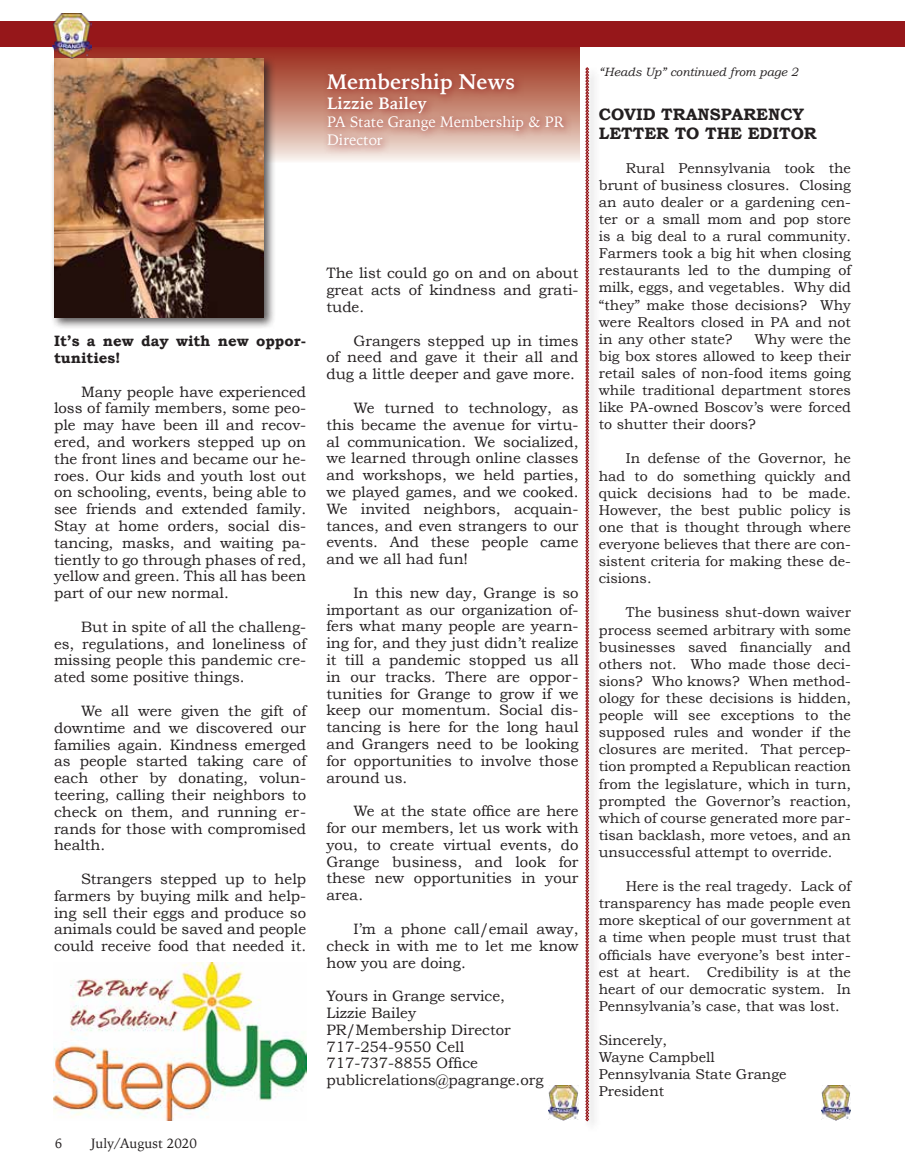
<style>
.page{position:relative;width:905px;height:1175px;background:#fff}
.page>*{position:absolute;margin:0;border:0;box-sizing:border-box;transform-origin:0 0}
.t1{font:700 21px "Iowan Old Style";color:#fff}
.t2{font:700 16.5px/19.8px "Bookman Old Style";color:#231f20}
.t3{font:700 16.5px "Iowan Old Style";color:#fff}
.t4{font:15px/16.8px "Bookman Old Style";color:#231f20;text-align:justify}
.t5{font:15px/18px "Iowan Old Style";color:#fff}
.t6{font:700 15px/16.8px "Bookman Old Style";color:#231f20}
.t7{font:14.25px/17.1px "Bookman Old Style";color:#231f20;text-align:justify}
.t8{font:13.5px "Iowan Old Style";color:#231f20}
.t9{font:italic 12px "Bookman Old Style";color:#231f20}
</style>
<div class="page">
<svg style="left:91px;top:47px;width:488px;height:114px;background:#b96a5e"></svg>
<img style="left:54px;top:962px;width:252px;height:158px">
<div style="left:51px;top:55px;width:225px;height:275px;background:#231f20;opacity:.75"></div>
<img style="left:54px;top:59px;width:209px;height:258px">
<img style="left:548px;top:1085px;width:30px;height:35px">
<img style="left:821px;top:1085px;width:29px;height:35px">
<div style="left:582px;top:66px;width:19px;height:1066px;background:#f7f7f7"></div>
<svg style="left:585px;top:67px;width:4px;height:1054px;background:#bc6e70"></svg>
<div style="left:0;top:21px;width:904px;height:26px;background:#96171a"></div>
<img style="left:53px;top:14px;width:38px;height:44px">
<div style="left:322px;top:67px;width:251px;height:88px;background:#96171a;opacity:.75"></div>
<h1 class="t1" style="left:327px;top:63px;width:190px">Membership News</h1>
<p class="t3" style="left:327px;top:88px;width:101px">Lizzie Bailey</p>
<p class="t5" style="left:327px;top:112px;width:238px">PA State Grange Membership &amp; PR<br>Director</p>
<p class="t6" style="left:54px;top:332px;width:254px">It’s a new day with new oppor&shy;tunities!</p>
<p class="t4" style="left:54px;top:383px;width:254px;text-indent:27px">Many people have experienced loss of family members, some peo&shy;ple may have been ill and recov&shy;ered, and workers stepped up on the front lines and became our he&shy;roes. Our kids and youth lost out on schooling, events, being able to see friends and extended family.<br>Stay at home orders, social dis&shy;tancing, masks, and waiting pa&shy;tiently to go through phases of red, yellow and green. This all has been part of our new normal.</p>
<p class="t4" style="left:54px;top:618px;width:254px;text-indent:27px">But in spite of all the challeng&shy;es, regulations, and loneliness of missing people this pandemic cre&shy;ated some positive things.</p>
<p class="t4" style="left:54px;top:702px;width:254px;text-indent:27px">We all were given the gift of downtime and we discovered our families again. Kindness emerged as people started taking care of each other by donating, volun&shy;teering, calling their neighbors to check on them, and running er&shy;rands for those with compromised health.</p>
<p class="t4" style="left:54px;top:870px;width:254px;text-indent:27px">Strangers stepped up to help farmers by buying milk and help&shy;ing sell their eggs and produce so animals could be saved and people could receive food that needed it.</p>
<p class="t4" style="left:326px;top:265px;width:254px">The list could go on and on about great acts of kindness and grati&shy;tude.</p>
<p class="t4" style="left:326px;top:332px;width:254px;text-indent:27px">Grangers stepped up in times of need and gave it their all and dug a little deeper and gave more.</p>
<p class="t4" style="left:326px;top:399px;width:254px;text-indent:27px">We turned to technology, as this became the avenue for virtu&shy;al communication. We socialized, we learned through online classes and workshops, we held parties, we played games, and we cooked.<br>We invited neighbors, acquain&shy;tances, and even strangers to our events. And these people came and we all had fun!</p>
<p class="t4" style="left:326px;top:584px;width:254px;text-indent:27px">In this new day, Grange is so important as our organization of&shy;fers what many people are yearn&shy;ing for, and they just didn’t realize it till a pandemic stopped us all in our tracks. There are oppor&shy;tunities for Grange to grow if we keep our momentum. Social dis&shy;tancing is here for the long haul and Grangers need to be looking for opportunities to involve those around us.</p>
<p class="t4" style="left:326px;top:802px;width:254px;text-indent:27px">We at the state office are here for our members, let us work with you, to create virtual events, do Grange business, and look for these new opportunities in your area.</p>
<p class="t4" style="left:326px;top:920px;width:253px;text-indent:27px">I’m a phone call/email away, check in with me to let me know how you are doing.</p>
<p class="t4" style="left:326px;top:987px;width:218px;text-align:left">Yours in Grange service,<br>Lizzie Bailey<br>PR/Membership Director<br>717-254-9550 Cell<br>717-737-8855 Office publicrelations@pagrange.org</p>
<p class="t8" style="left:55px;top:1131px;width:9px">6</p>
<p class="t8" style="left:91px;top:1131px;width:107px">July/August 2020</p>
<p class="t9" style="left:598px;top:65px;width:201px">“Heads Up” continued from page 2</p>
<p class="t2" style="left:598px;top:104px;width:219px">COVID TRANSPARENCY<br>LETTER TO THE EDITOR</p>
<p class="t7" style="left:598px;top:159px;width:254px;text-indent:27px">Rural Pennsylvania took the brunt of business closures. Closing an auto dealer or a gardening cen&shy;ter or a small mom and pop store is a big deal to a rural community.<br>Farmers took a big hit when closing restaurants led to the dumping of milk, eggs, and vegetables. Why did “they” make those decisions? Why were Realtors closed in PA and not in any other state?</p>
<p class="t7" style="left:598px;top:330px;width:254px;text-indent:156px">Why were the big box stores allowed to keep their retail sales of non-food items going while traditional department stores like PA-owned Boscov’s were forced to shutter their doors?</p>
<p class="t7" style="left:598px;top:450px;width:254px;text-indent:27px">In defense of the Governor, he had to do something quickly and quick decisions had to be made.<br>However, the best public policy is one that is thought through where everyone believes that there are con&shy;sistent criteria for making these de&shy;cisions.</p>
<p class="t7" style="left:598px;top:604px;width:254px;text-indent:27px">The business shut-down waiver process seemed arbitrary with some businesses saved financially and others not. Who made those deci&shy;sions? Who knows? When method&shy;ology for these decisions is hidden, people will see exceptions to the supposed rules and wonder if the closures are merited. That percep&shy;tion prompted a Republican reaction from the legislature, which in turn, prompted the Governor’s reaction, which of course generated more par&shy;tisan backlash, more vetoes, and an unsuccessful attempt to override.</p>
<p class="t7" style="left:598px;top:877px;width:254px;text-indent:27px">Here is the real tragedy. Lack of transparency has made people even more skeptical of our government at a time when people must trust that officials have everyone’s best inter&shy;est at heart. Credibility is at the heart of our democratic system. In Pennsylvania’s case, that was lost.</p>
<p class="t7" style="left:598px;top:1031px;width:189px;text-align:left">Sincerely,<br>Wayne Campbell<br>Pennsylvania State Grange<br>President</p>
</div>
